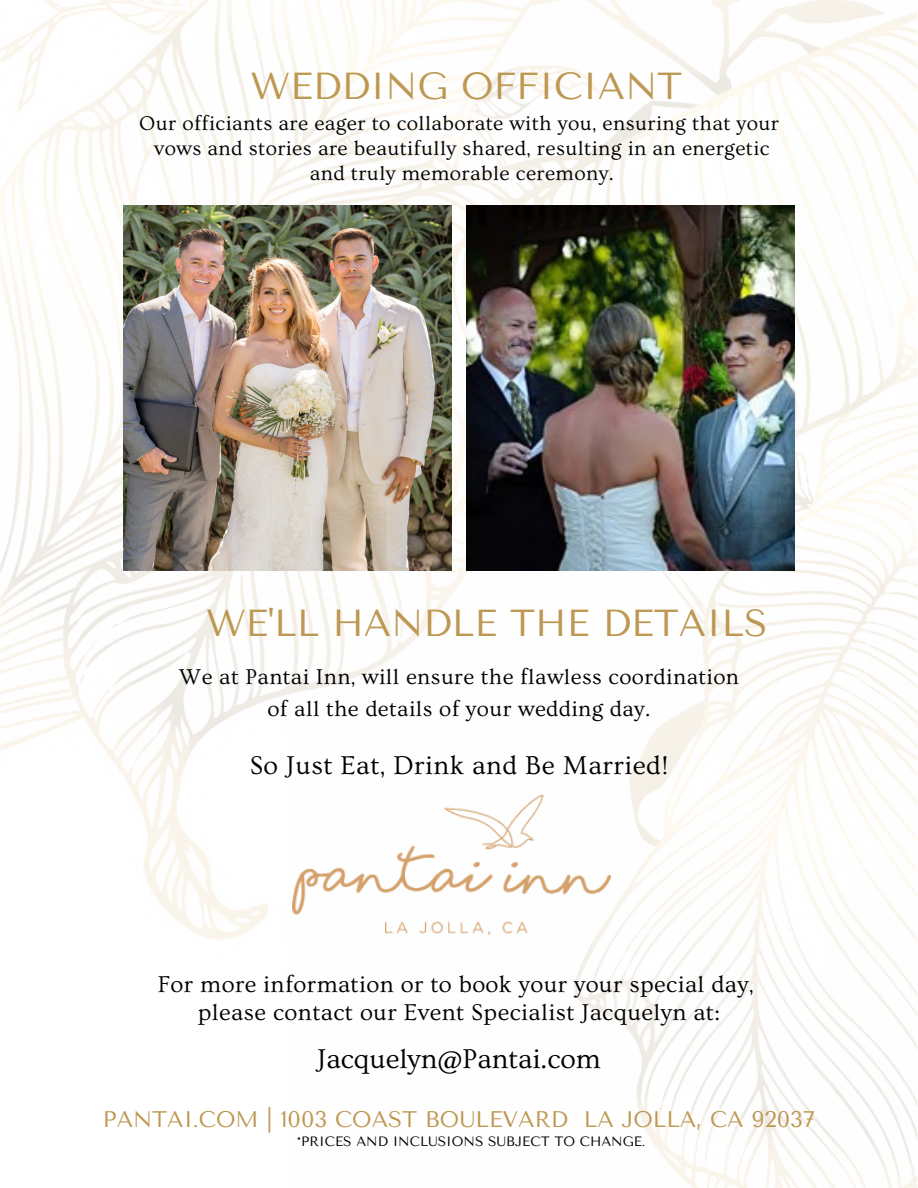
<style>
.page{position:relative;width:918px;height:1188px;background:#fff}
.page>*{position:absolute;margin:0;border:0;box-sizing:border-box;transform-origin:0 0}
.t1{font:37.5px "Tenor Sans";color:#bd9853}
.t2{font:28.5px "Ovo";color:#000}
.t3{font:27px "Ovo";letter-spacing:.02em;color:#000}
.t4{font:24px/28.2px "Ovo";letter-spacing:.02em;color:#000;text-align:center}
.t5{font:22.5px/31.5px "Ovo";letter-spacing:.02em;color:#000;text-align:center}
.t6{font:22.5px "Tenor Sans";color:#bd9853}
.t7{font:21px/24.8px "Ovo";letter-spacing:.02em;color:#000;text-align:center}
.t8{font:13.5px "Tenor Sans";color:#000}
</style>
<div class="page">
<img style="left:0;top:0;width:918px;height:1188px">
<img style="left:123px;top:205px;width:329px;height:366px">
<img style="left:466px;top:205px;width:329px;height:366px">
<img style="left:292px;top:796px;width:319px;height:138px">
<h1 class="t1" style="left:251px;top:64px;width:433px">WEDDING OFFICIANT</h1>
<h5 class="t7" style="left:139px;top:111px;width:641px">Our officiants are eager to collaborate with you, ensuring that your vows and stories are beautifully shared, resulting in an energetic and truly memorable ceremony.</h5>
<h4 class="t1" style="left:206px;top:601px;width:563px">WE'LL HANDLE THE DETAILS</h4>
<h2 class="t5" style="left:179px;top:662px;width:562px">We at Pantai Inn, will ensure the flawless coordination of all the details of your wedding day.</h2>
<h3 class="t3" style="left:250px;top:751px;width:420px">So Just Eat, Drink and Be Married!</h3>
<h1 class="t4" style="left:158px;top:971px;width:598px">For more information or to book your your special day, please contact our Event Specialist Jacquelyn at:</h1>
<h2 class="t2" style="left:317px;top:1043px;width:285px">Jacquelyn@Pantai.com</h2>
<p class="t6" style="left:103px;top:1106px;width:714px">PANTAI.COM | 1003 COAST BOULEVARD LA JOLLA, CA 92037</p>
<h4 class="t8" style="left:297px;top:1134px;width:350px">*PRICES AND INCLUSIONS SUBJECT TO CHANGE.</h4>
</div>
